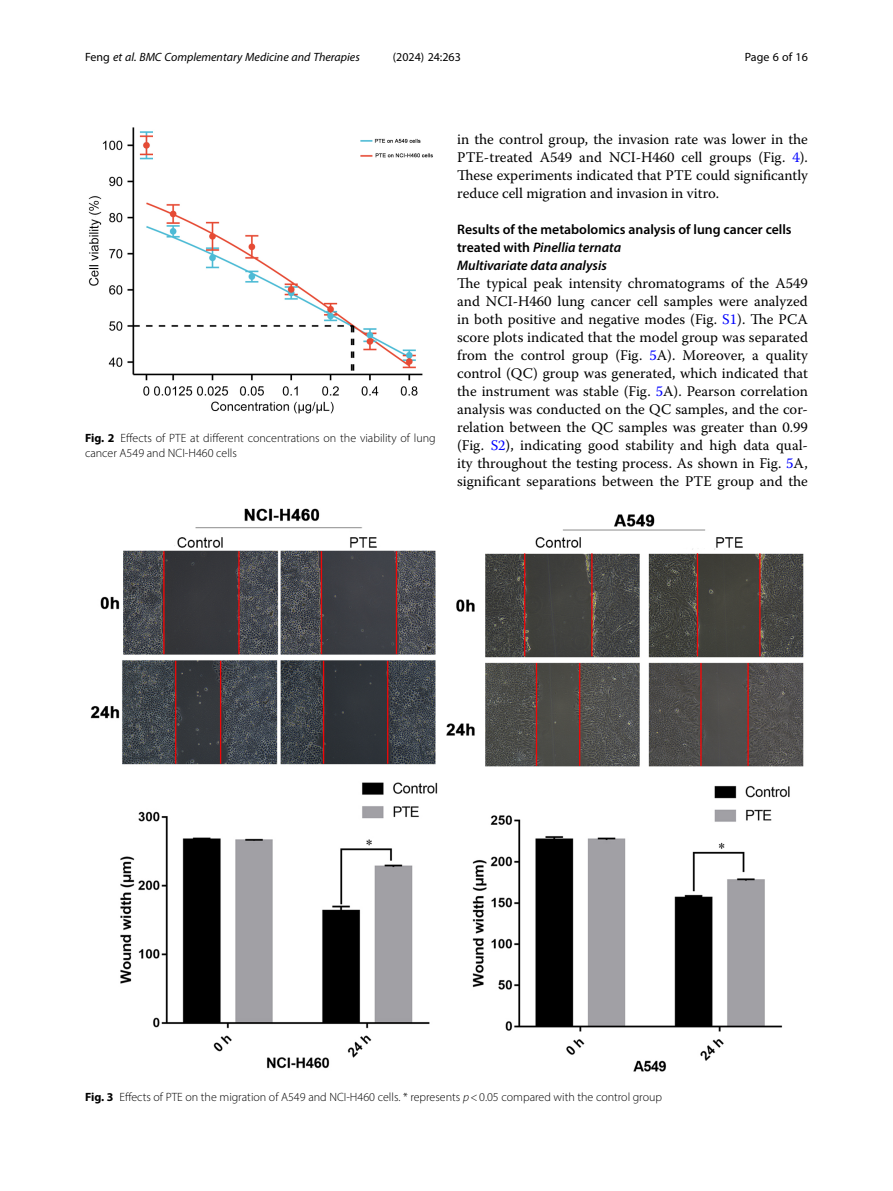
<style>
.page{position:relative;width:893px;height:1191px;background:#fff}
.page>*{position:absolute;margin:0;border:0;box-sizing:border-box;transform-origin:0 0}
.Body_Text{font:14.7px/18px "Warnock Pro";color:#000;text-align:justify}
.Head_2{font:600 13.8px/18px "Myriad Pro";color:#000}
.Head_3_after_2{font:italic 600 13.8px "Myriad Pro";color:#000}
.Figure_Caption{font:300 12px/15px "Myriad Pro";color:#000}
.t1{font:italic 12px "Myriad Pro";color:#000}
.t2{font:12px "Myriad Pro";color:#000}
.s1{font-style:normal}
.s2{font-weight:700}
.s3{color:#00f}
.s4{font-style:italic}
</style>
<div class="page">
<img style="left:90px;top:508px;width:714px;height:564px">
<img style="left:88px;top:127px;width:345px;height:287px">
<p class="t1" style="left:85px;top:50px;width:276px"><span class="s1">Feng</span> et al. BMC Complementary Medicine and Therapies</p>
<p class="t2" style="left:393px;top:50px;width:70px">(2024) 24:263</p>
<p class="t2" style="left:745px;top:50px;width:65px">Page 6 of 16</p>
<p class="Figure_Caption" style="left:85px;top:430px;width:352px"><span class="s2">Fig. 2</span> Effects of PTE at different concentrations on the viability of lung cancer A549 and NCI-H460 cells</p>
<p class="Body_Text" style="left:457px;top:130px;width:352px">in the control group, the invasion rate was lower in the PTE-treated A549 and NCI-H460 cell groups (Fig. <span class="s3">4</span>).<br>These experiments indicated that PTE could significantly reduce cell migration and invasion in vitro.</p>
<p class="Head_2" style="left:457px;top:220px;width:336px">Results of the metabolomics analysis of lung cancer cells treated with <span class="s4">Pinellia ternata</span></p>
<p class="Head_3_after_2" style="left:457px;top:257px;width:151px">Multivariate data analysis</p>
<p class="Body_Text" style="left:457px;top:274px;width:352px">The typical peak intensity chromatograms of the A549 and NCI-H460 lung cancer cell samples were analyzed in both positive and negative modes (Fig. <span class="s3">S1</span>). The PCA score plots indicated that the model group was separated from the control group (Fig. <span class="s3">5</span>A). Moreover, a quality control (QC) group was generated, which indicated that the instrument was stable (Fig. <span class="s3">5</span>A). Pearson correlation analysis was conducted on the QC samples, and the cor&shy;relation between the QC samples was greater than 0.99 (Fig. <span class="s3">S2</span>), indicating good stability and high data qual&shy;ity throughout the testing process. As shown in Fig. <span class="s3">5</span>A, significant separations between the PTE group and the</p>
<p class="Figure_Caption" style="left:85px;top:1089px;width:578px"><span class="s2">Fig. 3</span> Effects of PTE on the migration of A549 and NCI-H460 cells. * represents <span class="s4">p</span>&lt;0.05 compared with the control group</p>
</div>
